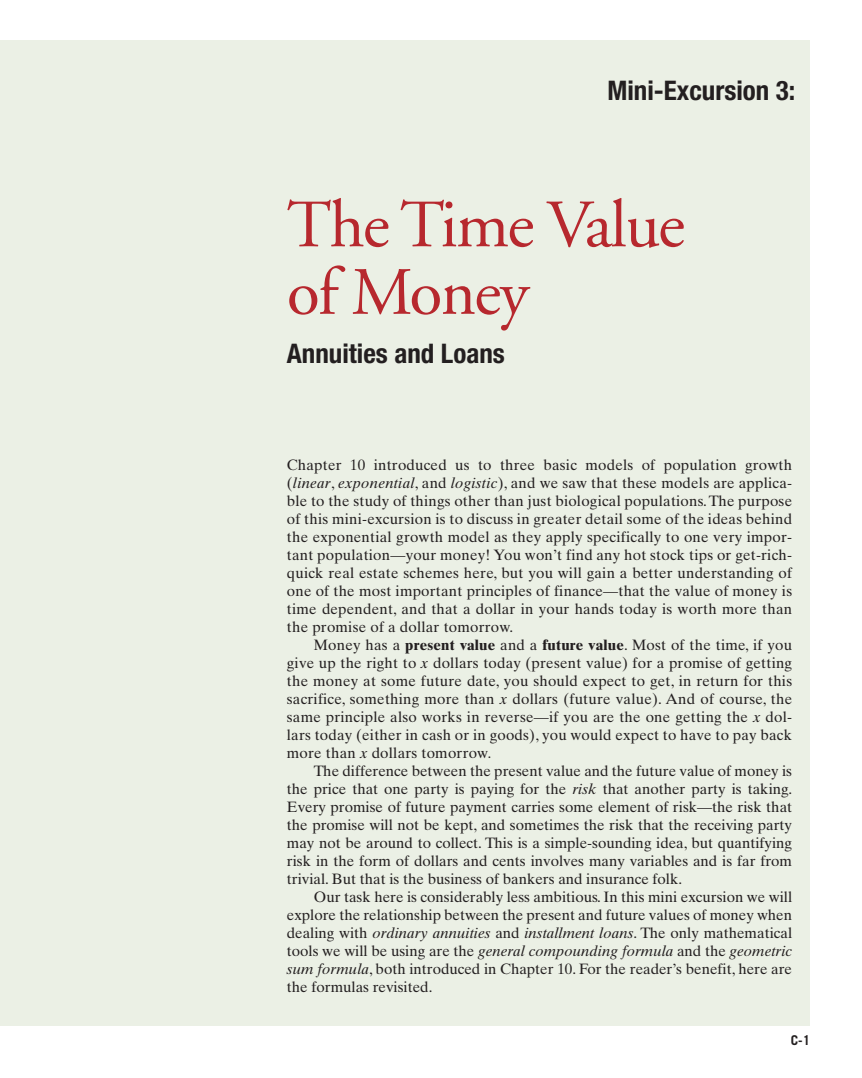
<style>
.page{position:relative;width:862px;height:1078px;background:#fff}
.page>*{position:absolute;margin:0;border:0;box-sizing:border-box;transform-origin:0 0}
.t1{font:67.5px/67.5px "Adobe Garamond";letter-spacing:-.025em;color:#b7282e}
.t2{font:700 condensed 27px "Helvetica Neue";color:#231f20}
.t3{font:15px/18px "Times Ten";letter-spacing:.005em;color:#231f20;text-align:justify}
.t4{font:700 13.5px "Trade Gothic";color:#231f20}
.s1{font-style:italic}
.s2{font-weight:700}
</style>
<div class="page">
<div style="left:0;top:40px;width:810px;height:986px;background:#ebf0e5"></div>
<h2 class="t2" style="left:607px;top:80px;width:189px">Mini-Excursion 3:</h2>
<h1 class="t1" style="left:287px;top:197px;width:399px">The Time Value of Money</h1>
<h2 class="t2" style="left:287px;top:344px;width:219px">Annuities and Loans</h2>
<p class="t3" style="left:287px;top:457px;width:506px">Chapter 10 introduced us to three basic models of population growth (<span class="s1">linear</span>, <span class="s1">exponential</span>, and <span class="s1">logistic</span>), and we saw that these models are applica&shy;ble to the study of things other than just biological populations. The purpose of this mini-excursion is to discuss in greater detail some of the ideas behind the exponential growth model as they apply specifically to one very impor&shy;tant population—your money! You won’t find any hot stock tips or get-rich&shy;quick real estate schemes here, but you will gain a better understanding of one of the most important principles of finance—that the value of money is time dependent, and that a dollar in your hands today is worth more than the promise of a dollar tomorrow.</p>
<p class="t3" style="left:287px;top:637px;width:506px;text-indent:27px">Money has a <span class="s2">present value</span> and a <span class="s2">future value</span>. Most of the time, if you give up the right to <span class="s1">x</span> dollars today (present value) for a promise of getting the money at some future date, you should expect to get, in return for this sacrifice, something more than <span class="s1">x</span> dollars (future value). And of course, the same principle also works in reverse—if you are the one getting the <span class="s1">x</span> dol&shy;lars today (either in cash or in goods), you would expect to have to pay back more than <span class="s1">x</span> dollars tomorrow<span class="s1">.</span></p>
<p class="t3" style="left:287px;top:763px;width:506px;text-indent:27px">The difference between the present value and the future value of money is the price that one party is paying for the <span class="s1">risk</span> that another party is taking.<br>Every promise of future payment carries some element of risk—the risk that the promise will not be kept, and sometimes the risk that the receiving party may not be around to collect. This is a simple-sounding idea, but quantifying risk in the form of dollars and cents involves many variables and is far from trivial. But that is the business of bankers and insurance folk.</p>
<p class="t3" style="left:287px;top:889px;width:506px;text-indent:27px">Our task here is considerably less ambitious. In this mini excursion we will explore the relationship between the present and future values of money when dealing with <span class="s1">ordinary annuities</span> and <span class="s1">installment loans</span>. The only mathematical tools we will be using are the <span class="s1">general compounding formula</span> and the <span class="s1">geometric sum formula</span>, both introduced in Chapter 10. For the reader’s benefit, here are the formulas revisited.</p>
<p class="t4" style="left:790px;top:1034px;width:21px">C-1</p>
</div>
